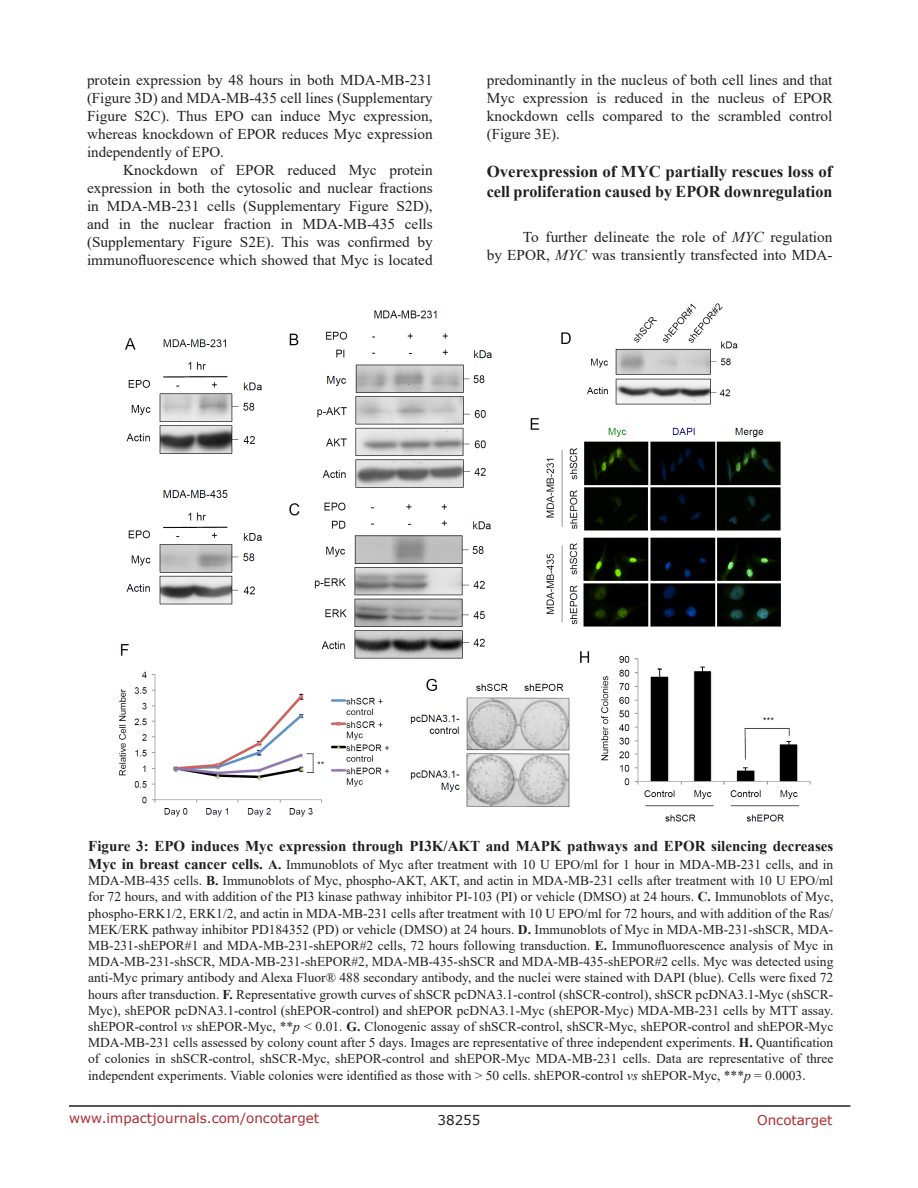
<style>
.page{position:relative;width:918px;height:1188px;background:#fff}
.page>*{position:absolute;margin:0;border:0;box-sizing:border-box;transform-origin:0 0}
.SubHeading{font:700 16.5px/19.8px "Times New Roman";color:#221f22}
.BodyText{font:15px/18px "Times New Roman";color:#221f22;text-align:justify}
.FigureText{font:700 15px "Times New Roman";color:#221f22}
.FigureText-2{font:13.5px/16.2px "Times New Roman";color:#221f22;text-align:justify}
.t1{font:13.5px "Verdana";color:#ac2b31}
.t2{font:13.5px "Verdana";color:#221f22}
.s1{font-style:italic}
.s2{font-weight:700;font-size:15px}
.s3{font-weight:700}
</style>
<div class="page">
<hr style="left:69px;top:1105px;width:781px;height:2px;background:#231f20">
<img style="left:118px;top:303px;width:693px;height:519px">
<p class="BodyText" style="left:87px;top:71px;width:347px">protein expression by 48 hours in both MDA-MB-231 (Figure 3D) and MDA-MB-435 cell lines (Supplementary Figure S2C). Thus EPO can induce Myc expression, whereas knockdown of EPOR reduces Myc expression independently of EPO.</p>
<p class="BodyText" style="left:87px;top:161px;width:347px;text-indent:36px">Knockdown of EPOR reduced Myc protein expression in both the cytosolic and nuclear fractions in MDA-MB-231 cells (Supplementary Figure S2D), and in the nuclear fraction in MDA-MB-435 cells (Supplementary Figure S2E). This was confirmed by immunofluorescence which showed that Myc is located</p>
<p class="BodyText" style="left:487px;top:71px;width:347px">predominantly in the nucleus of both cell lines and that Myc expression is reduced in the nucleus of EPOR knockdown cells compared to the scrambled control (Figure 3E).</p>
<p class="SubHeading" style="left:487px;top:161px;width:347px">Overexpression of MYC partially rescues loss of cell proliferation caused by EPOR downregulation</p>
<p class="BodyText" style="left:487px;top:228px;width:347px;text-align:right">To further delineate the role of <span class="s1">MYC</span> regulation<br>by EPOR, <span class="s1">MYC</span> was transiently transfected into MDA-</p>
<p class="FigureText" style="left:88px;top:835px;width:747px">Figure 3: EPO induces Myc expression through PI3K/AKT and MAPK pathways and EPOR silencing decreases</p>
<p class="FigureText-2" style="left:88px;top:856px;width:747px"><span class="s2">Myc in breast cancer cells.</span> <span class="s3">A.</span> Immunoblots of Myc after treatment with 10 U EPO/ml for 1 hour in MDA-MB-231 cells, and in MDA-MB-435 cells. <span class="s3">B.</span> Immunoblots of Myc, phospho-AKT, AKT, and actin in MDA-MB-231 cells after treatment with 10 U EPO/ml for 72 hours, and with addition of the PI3 kinase pathway inhibitor PI-103 (PI) or vehicle (DMSO) at 24 hours. <span class="s3">C.</span> Immunoblots of Myc, phospho-ERK1/2, ERK1/2, and actin in MDA-MB-231 cells after treatment with 10 U EPO/ml for 72 hours, and with addition of the Ras/ MEK/ERK pathway inhibitor PD184352 (PD) or vehicle (DMSO) at 24 hours. <span class="s3">D.</span> Immunoblots of Myc in MDA-MB-231-shSCR, MDA-MB-231-shEPOR#1 and MDA-MB-231-shEPOR#2 cells, 72 hours following transduction. <span class="s3">E.</span> Immunofluorescence analysis of Myc in MDA-MB-231-shSCR, MDA-MB-231-shEPOR#2, MDA-MB-435-shSCR and MDA-MB-435-shEPOR#2 cells. Myc was detected using anti-Myc primary antibody and Alexa Fluor® 488 secondary antibody, and the nuclei were stained with DAPI (blue). Cells were fixed 72 hours after transduction. <span class="s3">F.</span> Representative growth curves of shSCR pcDNA3.1-control (shSCR-control), shSCR pcDNA3.1-Myc (shSCR-Myc), shEPOR pcDNA3.1-control (shEPOR-control) and shEPOR pcDNA3.1-Myc (shEPOR-Myc) MDA-MB-231 cells by MTT assay. shEPOR-control <span class="s1">vs</span> shEPOR-Myc, **<span class="s1">p</span> &lt; 0.01. <span class="s3">G.</span> Clonogenic assay of shSCR-control, shSCR-Myc, shEPOR-control and shEPOR-Myc MDA-MB-231 cells assessed by colony count after 5 days. Images are representative of three independent experiments. <span class="s3">H.</span> Quantification of colonies in shSCR-control, shSCR-Myc, shEPOR-control and shEPOR-Myc MDA-MB-231 cells. Data are representative of three independent experiments. Viable colonies were identified as those with &gt; 50 cells. shEPOR-control <span class="s1">vs</span> shEPOR-Myc, ***<span class="s1">p</span> = 0.0003.</p>
<p class="t1" style="left:69px;top:1109px;width:252px">www.impactjournals.com/oncotarget</p>
<p class="t2" style="left:438px;top:1111px;width:44px">38255</p>
<p class="t1" style="left:757px;top:1111px;width:77px">Oncotarget</p>
</div>
